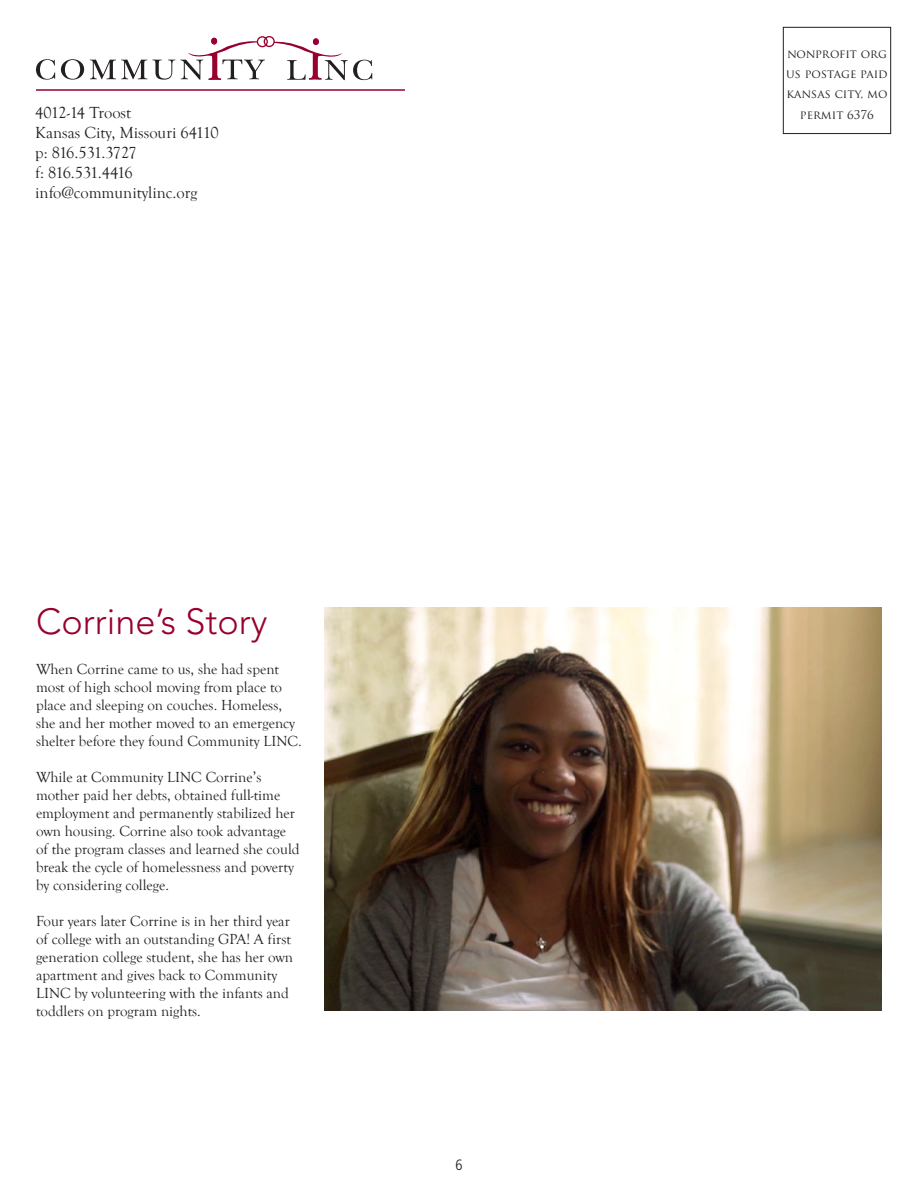
<style>
.page{position:relative;width:918px;height:1188px;background:#fff}
.page>*{position:absolute;margin:0;border:0;box-sizing:border-box;transform-origin:0 0}
.t1{font:300 36px "Avenir";color:#98012d}
.Body_Text{font:16.5px "Goudy Old Style T";color:#231f20}
.Body_Text-2{font:16.5px "Goudy Old Style T";letter-spacing:-.055em;color:#231f20}
.Body_Text-3{font:16.5px "Goudy Old Style T";letter-spacing:-.06em;color:#231f20}
.Body_Text-4{font:15px/18px "Goudy Old Style T";color:#231f20}
.t2{font:300 condensed 15px "Frutiger";color:#231f20}
.t3{font:11.7px "Trajan Pro";color:#231f20}
</style>
<div class="page">
<svg style="left:36px;top:59px;width:19px;height:21px"></svg>
<svg style="left:61px;top:59px;width:23px;height:21px"></svg>
<svg style="left:90px;top:36px;width:282px;height:44px"></svg>
<div style="left:313px;top:38px;width:6px;height:7px;background:#98012d;border-radius:50%"></div>
<hr style="left:36px;top:89px;width:369px;height:2px;background:#98012d">
<div style="left:783px;top:27px;width:108px;height:107px;border:1px solid #231f20"></div>
<img style="left:325px;top:608px;width:556px;height:402px">
<p class="Body_Text" style="left:35px;top:104px;width:97px">4012-14 Troost</p>
<p class="Body_Text" style="left:35px;top:124px;width:185px">Kansas City, Missouri 64110</p>
<p class="Body_Text-2" style="left:35px;top:144px;width:103px">p: 816.531.3727</p>
<p class="Body_Text-3" style="left:35px;top:163px;width:99px">f: 816.531.4416</p>
<p class="Body_Text" style="left:35px;top:183px;width:163px">info@communitylinc.org</p>
<p class="t1" style="left:36px;top:601px;width:233px">Corrine’s Story</p>
<p class="Body_Text-4" style="left:36px;top:661px;width:267px">When Corrine came to us, she had spent most of high school moving from place to place and sleeping on couches. Homeless, she and her mother moved to an emergency shelter before they found Community LINC.</p>
<p class="Body_Text-4" style="left:36px;top:769px;width:265px">While at Community LINC Corrine’s mother paid her debts, obtained full-time employment and permanently stabilized her own housing. Corrine also took advantage of the program classes and learned she could break the cycle of homelessness and poverty by considering college.</p>
<p class="Body_Text-4" style="left:36px;top:913px;width:259px">Four years later Corrine is in her third year of college with an outstanding GPA! A first generation college student, she has her own apartment and gives back to Community LINC by volunteering with the infants and toddlers on program nights.</p>
<p class="t2" style="left:455px;top:1157px;width:9px">6</p>
<p class="t3" style="left:787px;top:46px;width:101px">NONPROFIT ORG</p>
<p class="t3" style="left:786px;top:66px;width:103px">US POSTAGE PAID</p>
<p class="t3" style="left:786px;top:87px;width:103px">KANSAS CITY, MO</p>
<p class="t3" style="left:800px;top:107px;width:76px">PERMIT 6376</p>
</div>
